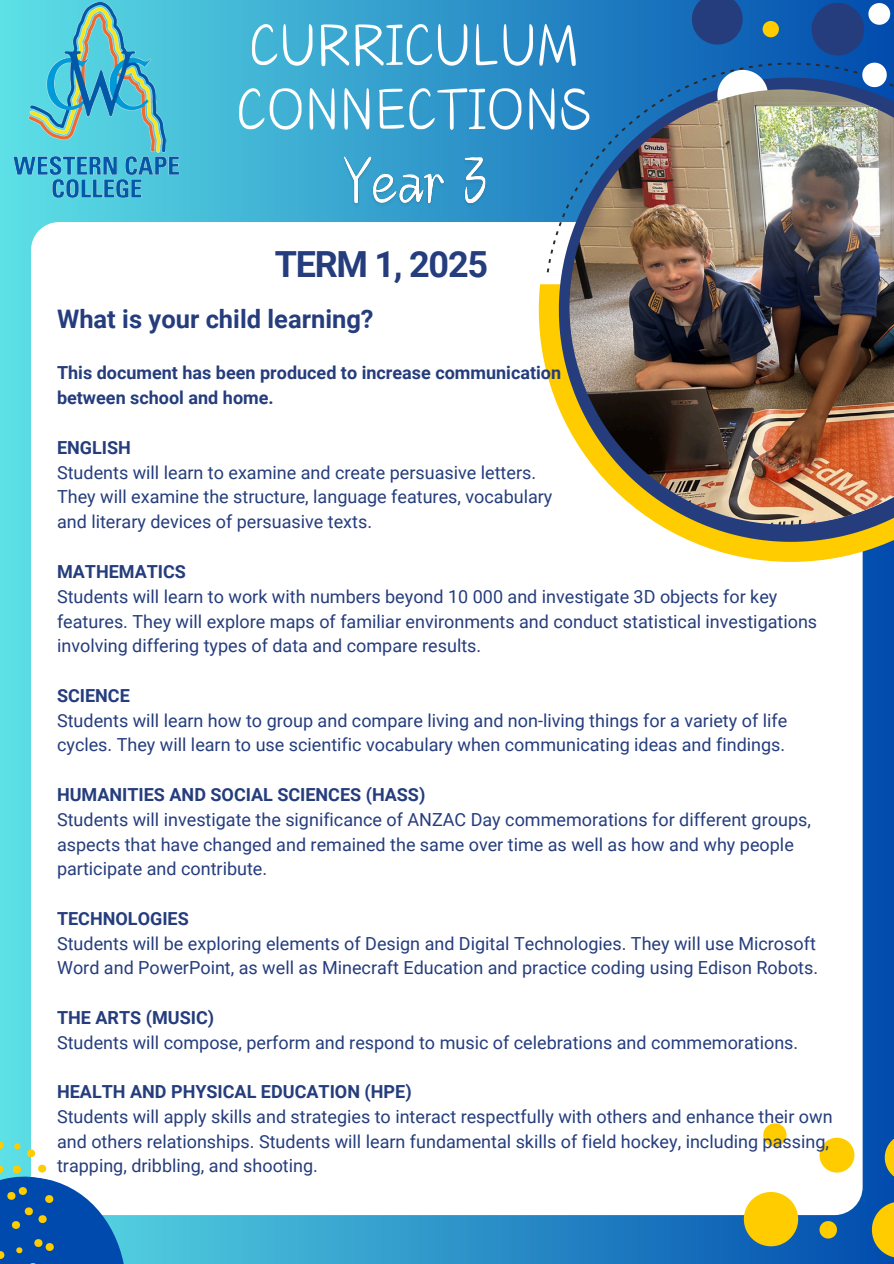
<style>
.page{position:relative;width:894px;height:1264px;background:#fff}
.page>*{position:absolute;margin:0;border:0;box-sizing:border-box;transform-origin:0 0}
.t1{font:63px/64.2px "Canva Tickler";color:#fefefe}
.t2{font:700 36px "Roboto";letter-spacing:-.035em;color:#253d7d}
.t3{font:700 25.5px "Roboto";color:#253d7d}
.t4{font:18px/24.8px "Roboto";color:#253d7d}
.t5{font:700 18px/24.8px "Roboto";color:#253d7d}
</style>
<div class="page">
<div style="left:0;top:0;width:893px;height:1263px;background:linear-gradient(to right,#5ce0e6,#034cad)"></div>
<div style="left:31px;top:222px;width:831px;height:993px;background:#fff;border-radius:28px"></div>
<svg style="left:538px;top:284px;width:355px;height:278px"></svg>
<svg style="left:558px;top:272px;width:335px;height:270px"></svg>
<svg style="left:546px;top:63px;width:347px;height:209px;background:#2e7abb"></svg>
<svg style="left:691px;top:0;width:51px;height:45px;background:#214587"></svg>
<svg style="left:717px;top:70px;width:50px;height:19px"></svg>
<svg style="left:862px;top:63px;width:24px;height:24px"></svg>
<svg style="left:762px;top:21px;width:16px;height:16px"></svg>
<svg style="left:811px;top:3px;width:78px;height:52px;background:#2c559b"></svg>
<svg style="left:743px;top:1192px;width:55px;height:54px;background:#e4c530"></svg>
<svg style="left:871px;top:1201px;width:22px;height:56px"></svg>
<svg style="left:819px;top:1137px;width:35px;height:35px"></svg>
<svg style="left:763px;top:1123px;width:23px;height:23px"></svg>
<svg style="left:819px;top:1220px;width:17px;height:18px"></svg>
<svg style="left:884px;top:1133px;width:9px;height:48px"></svg>
<svg style="left:0;top:1138px;width:144px;height:125px"></svg>
<img style="left:0;top:2px;width:196px;height:205px">
<img style="left:569px;top:89px;width:324px;height:435px">
<img style="left:337px;top:145px;width:157px;height:71px">
<h4 class="t1" style="left:236px;top:12px;width:356px">CURRICULUM<br>CONNECTIONS</h4>
<h3 class="t2" style="left:275px;top:243px;width:215px">TERM 1, 2025</h3>
<p class="t3" style="left:57px;top:304px;width:318px">What is your child learning?</p>
<h1 class="t5" style="left:57px;top:361px;width:505px">This document has been produced to increase communication between school and home.</h1>
<p class="t5" style="left:57px;top:435px;width:75px">ENGLISH</p>
<p class="t4" style="left:57px;top:460px;width:496px">Students will learn to examine and create persuasive letters.<br>They will examine the structure, language features, vocabulary and literary devices of persuasive texts.</p>
<h5 class="t5" style="left:57px;top:559px;width:130px">MATHEMATICS</h5>
<p class="t4" style="left:57px;top:584px;width:761px">Students will learn to work with numbers beyond 10 000 and investigate 3D objects for key features. They will explore maps of familiar environments and conduct statistical investigations involving differing types of data and compare results.</p>
<p class="t5" style="left:57px;top:683px;width:74px">SCIENCE</p>
<p class="t4" style="left:57px;top:708px;width:731px">Students will learn how to group and compare living and non-living things for a variety of life cycles. They will learn to use scientific vocabulary when communicating ideas and findings.</p>
<p class="t5" style="left:57px;top:782px;width:369px">HUMANITIES AND SOCIAL SCIENCES (HASS)</p>
<p class="t4" style="left:57px;top:807px;width:755px">Students will investigate the significance of ANZAC Day commemorations for different groups, aspects that have changed and remained the same over time as well as how and why people participate and contribute.</p>
<p class="t5" style="left:57px;top:906px;width:133px">TECHNOLOGIES</p>
<p class="t4" style="left:57px;top:931px;width:762px">Students will be exploring elements of Design and Digital Technologies. They will use Microsoft<br>Word and PowerPoint, as well as Minecraft Education and practice coding using Edison Robots.</p>
<p class="t5" style="left:57px;top:1005px;width:158px">THE ARTS (MUSIC)</p>
<p class="t4" style="left:57px;top:1030px;width:742px">Students will compose, perform and respond to music of celebrations and commemorations.</p>
<p class="t5" style="left:57px;top:1079px;width:356px">HEALTH AND PHYSICAL EDUCATION (HPE)</p>
<p class="t4" style="left:57px;top:1104px;width:776px">Students will apply skills and strategies to interact respectfully with others and enhance their own and others relationships. Students will learn fundamental skills of field hockey, including passing, trapping, dribbling, and shooting.</p>
</div>
